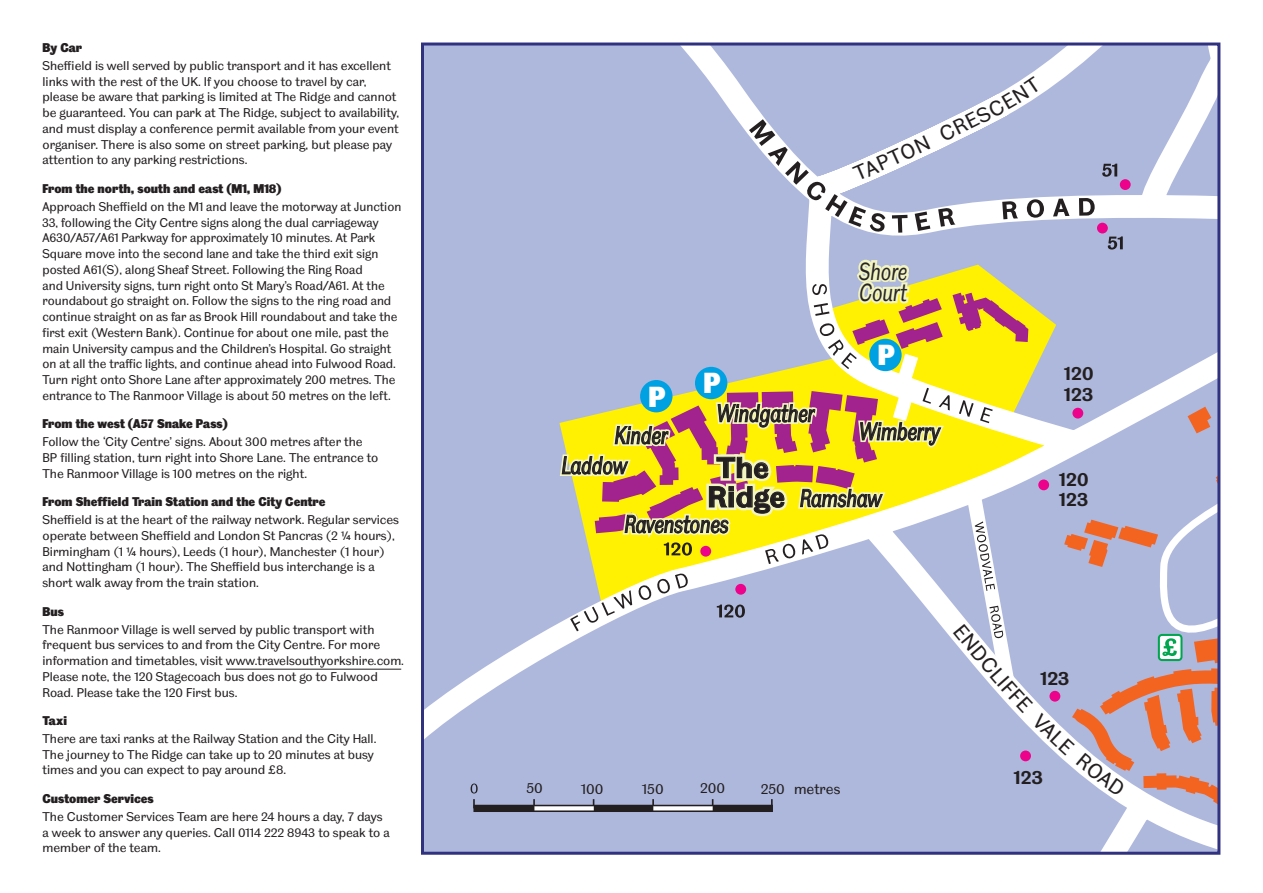
<style>
.page{position:relative;width:1263px;height:893px;background:#fff}
.page>*{position:absolute;margin:0;border:0;box-sizing:border-box;transform-origin:0 0}
.t1{font:700 29.4px "TUOS Blake";color:#231f20}
.t2{font:29.1px "TUOS Pro Blake Display";color:#fff}
.t3{font:italic 24.9px "TUOS Blake";color:#231f20;scale:.75 1}
.t4{font:italic 24.9px/21.5px "TUOS Blake";color:#272327;scale:.75 1}
.t5{font:700 19.2px/20.2px "TUOS Blake";color:#231f20}
.t6{font:14.55px "TUOS Blake";color:#231f20}
.t7{font:12.75px/15.8px "TUOS Blake";color:#231f20}
.t8{font:12.75px "TUOS Pro Blake Display";color:#231f20}
.s1{font-weight:700;font-style:normal;font-size:29.4px}
</style>
<div class="page">
<hr style="left:226px;top:669px;width:175px;height:1px;background:#231f20">
<div style="left:425px;top:47px;width:791px;height:804px;background:#aeb8dc"></div>
<div style="left:473px;top:805px;width:300px;height:7px;background:#231f20"></div>
<svg style="left:533px;top:799px;width:2px;height:6px"></svg>
<svg style="left:473px;top:799px;width:2px;height:9px"></svg>
<svg style="left:534px;top:806px;width:23px;height:4px"></svg>
<svg style="left:471px;top:783px;width:7px;height:10px"></svg>
<svg style="left:557px;top:44px;width:662px;height:767px;background:#bebfc0"></svg>
<p class="t8" style="left:43px;top:40px;width:41px">By Car</p>
<p class="t7" style="left:43px;top:57px;width:358px">Sheffield is well served by public transport and it has excellent links with the rest of the UK. If you choose to travel by car, please be aware that parking is limited at The Ridge and cannot be guaranteed. You can park at The Ridge, subject to availability, and must display a conference permit available from your event organiser. There is also some on street parking, but please pay attention to any parking restrictions.</p>
<p class="t8" style="left:43px;top:181px;width:240px">From the north, south and east (M1, M18)</p>
<p class="t7" style="left:43px;top:198px;width:360px">Approach Sheffield on the M1 and leave the motorway at Junction 33, following the City Centre signs along the dual carriageway A630/A57/A61 Parkway for approximately 10 minutes. At Park Square move into the second lane and take the third exit sign posted A61(S), along Sheaf Street. Following the Ring Road<br>and University signs, turn right onto St Mary’s Road/A61. At the roundabout go straight on. Follow the signs to the ring road and continue straight on as far as Brook Hill roundabout and take the first exit (Western Bank). Continue for about one mile, past the main University campus and the Children’s Hospital. Go straight on at all the traffic lights, and continue ahead into Fulwood Road.<br>Turn right onto Shore Lane after approximately 200 metres. The entrance to The Ranmoor Village is about 50 metres on the left.</p>
<p class="t8" style="left:43px;top:416px;width:187px">From the west (A57 Snake Pass)</p>
<p class="t7" style="left:43px;top:434px;width:337px">Follow the ‘City Centre’ signs. About 300 metres after the<br>BP filling station, turn right into Shore Lane. The entrance to<br>The Ranmoor Village is 100 metres on the right.</p>
<p class="t8" style="left:43px;top:494px;width:284px">From Sheffield Train Station and the City Centre</p>
<p class="t7" style="left:43px;top:512px;width:358px">Sheffield is at the heart of the railway network. Regular services operate between Sheffield and London St Pancras (2 ¼ hours), Birmingham (1 ¼ hours), Leeds (1 hour), Manchester (1 hour) and Nottingham (1 hour). The Sheffield bus interchange is a short walk away from the train station.</p>
<p class="t8" style="left:43px;top:603px;width:23px">Bus</p>
<p class="t7" style="left:43px;top:621px;width:363px">The Ranmoor Village is well served by public transport with frequent bus services to and from the City Centre. For more information and timetables, visit www.travelsouthyorkshire.com.<br>Please note, the 120 Stagecoach bus does not go to Fulwood Road. Please take the 120 First bus.</p>
<p class="t8" style="left:43px;top:713px;width:26px">Taxi</p>
<p class="t7" style="left:43px;top:730px;width:335px">There are taxi ranks at the Railway Station and the City Hall.<br>The journey to The Ridge can take up to 20 minutes at busy times and you can expect to pay around £8.</p>
<p class="t8" style="left:43px;top:790px;width:113px">Customer Services</p>
<p class="t7" style="left:43px;top:808px;width:349px">The Customer Services Team are here 24 hours a day, 7 days a week to answer any queries. Call 0114 222 8943 to speak to a member of the team.</p>
<h3 class="t4" style="left:859px;top:260px;width:66px">Shore<br>Court</h3>
<h2 class="t2" style="left:648px;top:378px;width:19px">P</h2>
<h3 class="t3" style="left:615px;top:420px;width:72px">Kinder</h3>
<h3 class="t3" style="left:562px;top:450px;width:88px">Laddow</h3>
<h2 class="t2" style="left:704px;top:365px;width:19px">P</h2>
<h3 class="t3" style="left:717px;top:398px;width:132px">Windgather</h3>
<h2 class="t2" style="left:878px;top:337px;width:19px">P</h2>
<h3 class="t3" style="left:859px;top:416px;width:109px">Wimberry</h3>
<h1 class="t1" style="left:716px;top:449px;width:54px">The</h1>
<h3 class="t3" style="left:707px;top:483px;width:234px"><span class="s1">Ridge</span> Ramshaw</h3>
<h3 class="t3" style="left:625px;top:509px;width:140px">Ravenstones</h3>
<p class="t6" style="left:526px;top:779px;width:18px">50</p>
<p class="t6" style="left:581px;top:780px;width:24px">100</p>
<p class="t6" style="left:642px;top:780px;width:23px">150</p>
<p class="t6" style="left:700px;top:779px;width:26px">200</p>
<p class="t6" style="left:761px;top:780px;width:81px">250 metres</p>
<h3 class="t5" style="left:1064px;top:363px;width:31px">120</h3>
<h3 class="t5" style="left:1064px;top:384px;width:31px">123</h3>
<h3 class="t5" style="left:1059px;top:469px;width:31px">120<br>123</h3>
<h3 class="t5" style="left:1040px;top:668px;width:31px">123</h3>
<h3 class="t5" style="left:1014px;top:766px;width:31px">123</h3>
</div>
